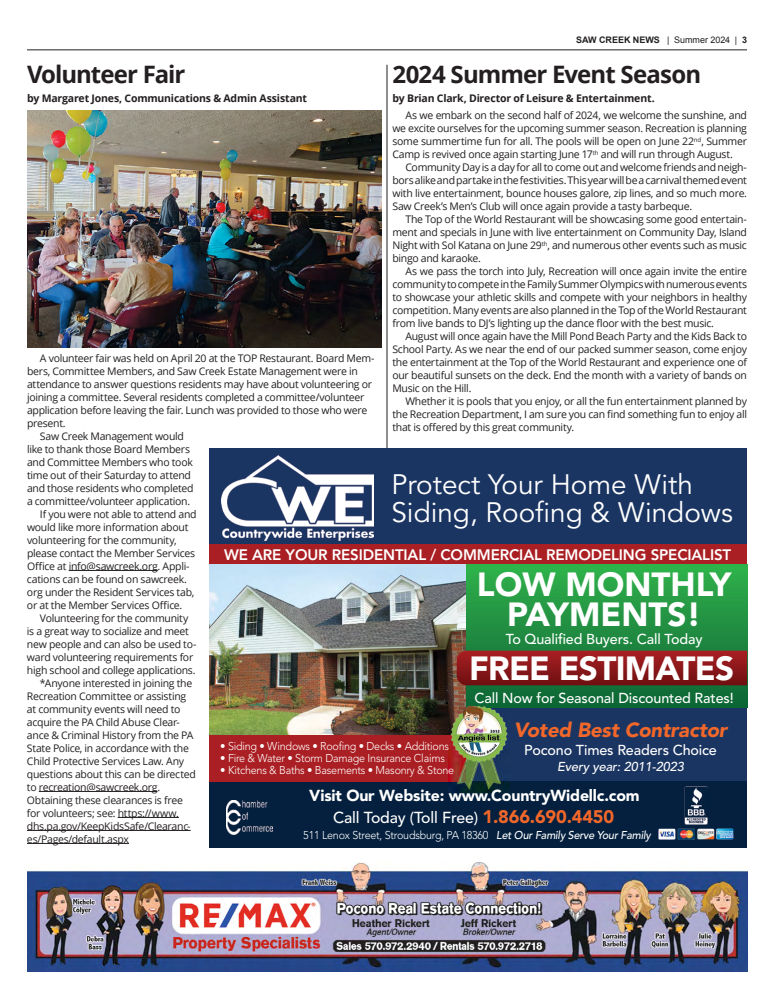
<style>
.page{position:relative;width:774px;height:1008px;background:#fff}
.page>*{position:absolute;margin:0;border:0;box-sizing:border-box;transform-origin:0 0}
.t1{font:900 33.2px/30.2px "Avenir";color:#fff;text-align:center}
.t2{font:900 33.2px "Avenir";letter-spacing:-.02em;color:#fff}
.t3{font:27.9px/28.7px "Avenir";color:#fff}
.t4{font:700 24px "Open Sans";letter-spacing:-.035em;color:#231f20}
.t5{font:italic 900 20.4px "Avenir";letter-spacing:-.01em;color:#f2672a}
.t6{font:900 15.8px/22.6px "Avenir";letter-spacing:-.01em;color:#fff;text-align:center}
.t7{font:800 15.1px "Avenir";letter-spacing:-.01em;color:#fff}
.t8{font:500 14.3px "Avenir";letter-spacing:-.01em;color:#fff}
.t9{font:italic 500 12.8px "Avenir";letter-spacing:-.01em;color:#fff}
.t10{font:300 11.3px "Avenir";letter-spacing:-.02em;color:#fff;scale:.95 1}
.t11{font:10.5px/13px "Open Sans";letter-spacing:-.025em;color:#231f20;text-align:justify}
.t12{font:700 10.5px "Open Sans";letter-spacing:-.02em;color:#231f20}
.t13{font:700 9px "Arial";color:#231f20}
.s1{font-weight:400}
.s2{font-weight:500}
.s3{font-size:18.1px;color:#f2672a}
.s4{font-weight:500;font-style:italic}
</style>
<div class="page">
<hr style="left:27px;top:50px;width:720px;height:1px;background:#231f20">
<hr style="left:387px;top:65px;width:1px;height:488px;background:#231f20">
<div style="left:210px;top:448px;width:537px;height:334px;background:#1b3562"></div>
<div style="left:210px;top:782px;width:537px;height:66px;background:#04203e"></div>
<img style="left:222px;top:456px;width:152px;height:85px">
<div style="left:210px;top:544px;width:537px;height:21px;background:#aa1f23"></div>
<img style="left:465px;top:565px;width:282px;height:143px">
<img style="left:210px;top:565px;width:255px;height:170px">
<img style="left:457px;top:651px;width:290px;height:34px">
<div style="left:210px;top:735px;width:238px;height:47px;background:#aa1f23"></div>
<img style="left:658px;top:828px;width:76px;height:12px">
<img style="left:684px;top:787px;width:24px;height:37px">
<img style="left:226px;top:800px;width:47px;height:34px">
<img style="left:457px;top:708px;width:53px;height:85px">
<img style="left:465px;top:701px;width:45px;height:7px">
<img style="left:448px;top:701px;width:17px;height:81px">
<hr style="left:69px;top:570px;width:89px;height:1px;background:#231f20">
<hr style="left:39px;top:791px;width:118px;height:1px;background:#231f20">
<hr style="left:118px;top:817px;width:61px;height:1px;background:#231f20">
<hr style="left:27px;top:830px;width:164px;height:1px;background:#231f20">
<hr style="left:27px;top:843px;width:102px;height:1px;background:#231f20">
<img style="left:27px;top:111px;width:355px;height:236px">
<img style="left:27px;top:862px;width:720px;height:110px">
<p class="t13" style="left:576px;top:33px;width:172px">SAW CREEK NEWS <span class="s1">| Summer 2024 |</span> 3</p>
<h3 class="t4" style="left:392px;top:58px;width:310px">2024 Summer Event Season</h3>
<p class="t12" style="left:392px;top:90px;width:264px">by Brian Clark, Director of Leisure &amp; Entertainment.</p>
<p class="t11" style="left:392px;top:109px;width:356px;text-indent:13px">As we embark on the second half of 2024, we welcome the sunshine, and we excite ourselves for the upcoming summer season. Recreation is planning some summertime fun for all. The pools will be open on June 22<sup>nd</sup>, Summer Camp is revived once again starting June 17<sup>th</sup> and will run through August.</p>
<p class="t11" style="left:392px;top:161px;width:356px;text-indent:13px">Community Day is a day for all to come out and welcome friends and neigh&shy;bors alike and partake in the festivities. This year will be a carnival themed event with live entertainment, bounce houses galore, zip lines, and so much more.<br>Saw Creek’s Men’s Club will once again provide a tasty barbeque.</p>
<p class="t11" style="left:392px;top:213px;width:356px;text-indent:13px">The Top of the World Restaurant will be showcasing some good entertain&shy;ment and specials in June with live entertainment on Community Day, Island Night with Sol Katana on June 29<sup>th</sup>, and numerous other events such as music bingo and karaoke.</p>
<p class="t11" style="left:392px;top:265px;width:356px;text-indent:13px">As we pass the torch into July, Recreation will once again invite the entire community to compete in the Family Summer Olympics with numerous events to showcase your athletic skills and compete with your neighbors in healthy competition. Many events are also planned in the Top of the World Restaurant from live bands to DJ’s lighting up the dance floor with the best music.</p>
<p class="t11" style="left:392px;top:330px;width:356px;text-indent:13px">August will once again have the Mill Pond Beach Party and the Kids Back to School Party. As we near the end of our packed summer season, come enjoy the entertainment at the Top of the World Restaurant and experience one of our beautiful sunsets on the deck. End the month with a variety of bands on Music on the Hill.</p>
<p class="t11" style="left:392px;top:395px;width:356px;text-indent:13px">Whether it is pools that you enjoy, or all the fun entertainment planned by the Recreation Department, I am sure you can find something fun to enjoy all that is offered by this great community.</p>
<h2 class="t3" style="left:391px;top:470px;width:343px">Protect Your Home With<br>Siding, Roofing &amp; Windows</h2>
<h3 class="t7" style="left:224px;top:543px;width:509px">WE ARE YOUR RESIDENTIAL / COMMERCIAL REMODELING SPECIALIST</h3>
<h3 class="t4" style="left:27px;top:58px;width:160px">Volunteer Fair</h3>
<p class="t12" style="left:27px;top:90px;width:282px">by Margaret Jones, Communications &amp; Admin Assistant</p>
<p class="t11" style="left:40px;top:351px;width:336px">A volunteer fair was held on April 20 at the TOP Restaurant. Board Mem-</p>
<p class="t11" style="left:27px;top:364px;width:332px">bers, Committee Members, and Saw Creek Estate Management were in</p>
<p class="t11" style="left:27px;top:377px;width:347px">attendance to answer questions residents may have about volunteering or</p>
<p class="t11" style="left:27px;top:390px;width:339px">joining a committee. Several residents completed a committee/volunteer</p>
<p class="t11" style="left:27px;top:403px;width:342px">application before leaving the fair. Lunch was provided to those who were</p>
<p class="t11" style="left:27px;top:416px;width:40px">present.</p>
<p class="t11" style="left:40px;top:429px;width:145px">Saw Creek Management would</p>
<p class="t11" style="left:27px;top:442px;width:165px">like to thank those Board Members</p>
<p class="t11" style="left:27px;top:455px;width:167px">and Committee Members who took</p>
<p class="t11" style="left:27px;top:468px;width:165px">time out of their Saturday to attend</p>
<p class="t11" style="left:27px;top:481px;width:168px">and those residents who completed</p>
<p class="t11" style="left:27px;top:494px;width:165px">a committee/volunteer application.</p>
<p class="t11" style="left:40px;top:507px;width:158px">If you were not able to attend and</p>
<p class="t11" style="left:27px;top:520px;width:163px">would like more information about</p>
<p class="t11" style="left:27px;top:533px;width:151px">volunteering for the community,</p>
<p class="t11" style="left:27px;top:546px;width:170px">please contact the Member Services</p>
<p class="t11" style="left:27px;top:559px;width:164px">Office at info@sawcreek.org. Appli-</p>
<p class="t11" style="left:27px;top:572px;width:162px">cations can be found on sawcreek.</p>
<p class="t11" style="left:27px;top:585px;width:169px">org under the Resident Services tab,</p>
<p class="t11" style="left:27px;top:598px;width:157px">or at the Member Services Office.</p>
<p class="t11" style="left:40px;top:611px;width:150px">Volunteering for the community</p>
<p class="t11" style="left:27px;top:624px;width:163px">is a great way to socialize and meet</p>
<p class="t11" style="left:27px;top:637px;width:171px">new people and can also be used to-</p>
<p class="t11" style="left:27px;top:650px;width:168px">ward volunteering requirements for</p>
<p class="t11" style="left:27px;top:663px;width:170px">high school and college applications.</p>
<p class="t11" style="left:40px;top:676px;width:154px">*Anyone interested in joining the</p>
<p class="t11" style="left:27px;top:689px;width:161px">Recreation Committee or assisting</p>
<p class="t11" style="left:27px;top:702px;width:155px">at community events will need to</p>
<p class="t11" style="left:27px;top:715px;width:154px">acquire the PA Child Abuse Clear-</p>
<p class="t11" style="left:27px;top:728px;width:168px">ance &amp; Criminal History from the PA</p>
<p class="t11" style="left:27px;top:741px;width:164px">State Police, in accordance with the</p>
<p class="t11" style="left:27px;top:754px;width:159px">Child Protective Services Law. Any</p>
<p class="t11" style="left:27px;top:767px;width:170px">questions about this can be directed</p>
<p class="t11" style="left:27px;top:780px;width:135px">to recreation@sawcreek.org.</p>
<p class="t11" style="left:27px;top:793px;width:157px">Obtaining these clearances is free</p>
<p class="t11" style="left:27px;top:806px;width:153px">for volunteers; see: https://www.</p>
<p class="t11" style="left:27px;top:819px;width:165px">dhs.pa.gov/KeepKidsSafe/Clearanc-</p>
<p class="t11" style="left:27px;top:832px;width:104px">es/Pages/default.aspx</p>
<h1 class="t1" style="left:477px;top:569px;width:256px">LOW MONTHLY<br>PAYMENTS!</h1>
<h3 class="t8" style="left:506px;top:626px;width:198px">To Qualified Buyers. Call Today</h3>
<h1 class="t2" style="left:469px;top:640px;width:267px">FREE ESTIMATES</h1>
<h3 class="t8" style="left:475px;top:686px;width:261px">Call Now for Seasonal Discounted Rates!</h3>
<h3 class="t5" style="left:514px;top:714px;width:215px">Voted Best Contractor</h3>
<h3 class="t8" style="left:524px;top:737px;width:194px">Pocono Times Readers Choice</h3>
<p class="t9" style="left:557px;top:759px;width:128px">Every year: 2011-2023</p>
<p class="t10" style="left:220px;top:739px;width:242px">• Siding • Windows • Roofing • Decks • Additions</p>
<p class="t10" style="left:220px;top:751px;width:238px">• Fire &amp; Water • Storm Damage Insurance Claims</p>
<p class="t10" style="left:220px;top:763px;width:248px">• Kitchens &amp; Baths • Basements • Masonry &amp; Stone</p>
<h3 class="t6" style="left:309px;top:784px;width:332px">Visit Our Website: www. ountryWidellc.com<br><span class="s2">Call Today (Toll Free)</span> <span class="s3">1.866.690.4450</span></h3>
<p class="t10" style="left:303px;top:828px;width:367px">511 Lenox Street, Stroudsburg, PA 18360 <span class="s4">Let Our Family Serve Your Family</span></p>
<h3 class="t6" style="left:491px;top:784px;width:12px">C</h3>
</div>
